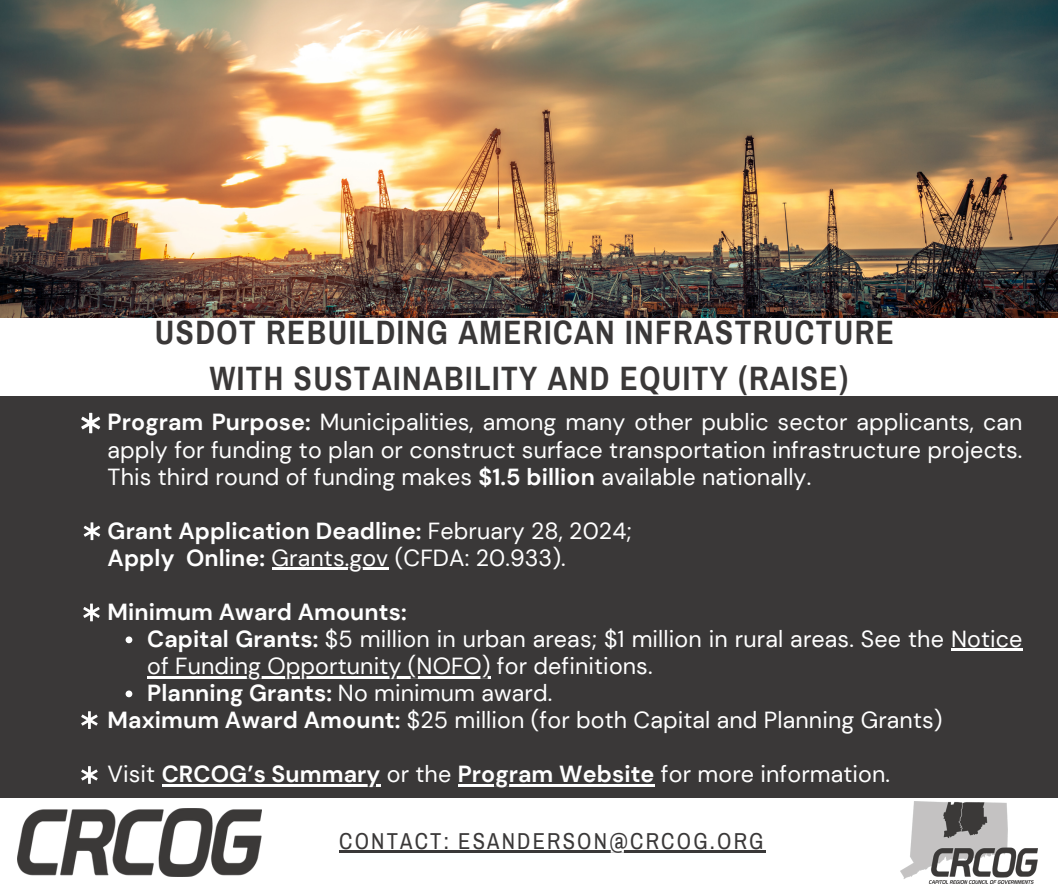
<style>
.page{position:relative;width:1058px;height:887px;background:#fff}
.page>*{position:absolute;margin:0;border:0;box-sizing:border-box;transform-origin:0 0}
.t1{font:700 33px "Archivo Narrow";letter-spacing:.045em;color:#3a3838}
.t2{font:23.25px/27px "DM Sans";letter-spacing:.005em;color:#fff;text-align:justify}
.t3{font:700 23.25px "DM Sans";letter-spacing:.005em;color:#fff}
.t4{font:22.5px "Archivo Narrow";letter-spacing:.095em;color:#3a3838}
.s1{font-weight:700}
.s2{font-weight:400}
</style>
<div class="page">
<div style="left:0;top:0;width:1058px;height:886px;background:#3a3838"></div>
<img style="left:0;top:0;width:1058px;height:327px">
<div style="left:0;top:318px;width:1057px;height:78px;background:#fff"></div>
<div style="left:0;top:798px;width:1058px;height:88px;background:#fff"></div>
<img style="left:18px;top:809px;width:243px;height:67px">
<img style="left:900px;top:801px;width:137px;height:82px">
<hr style="left:339px;top:849px;width:426px;height:3px;background:#3a3838">
<hr style="left:271px;top:568px;width:117px;height:2px;background:#fff">
<svg style="left:126px;top:636px;width:6px;height:7px"></svg>
<hr style="left:951px;top:649px;width:71px;height:2px;background:#fff">
<hr style="left:147px;top:676px;width:343px;height:2px;background:#fff">
<svg style="left:126px;top:690px;width:6px;height:7px"></svg>
<hr style="left:162px;top:784px;width:218px;height:2px;background:#fff">
<hr style="left:457px;top:784px;width:197px;height:2px;background:#fff">
<svg style="left:81px;top:413px;width:19px;height:20px"></svg>
<svg style="left:84px;top:522px;width:16px;height:18px"></svg>
<svg style="left:81px;top:711px;width:17px;height:18px"></svg>
<svg style="left:83px;top:603px;width:17px;height:18px"></svg>
<svg style="left:81px;top:766px;width:17px;height:17px"></svg>
<p class="t1" style="left:155px;top:315px;width:740px">USDOT REBUILDING AMERICAN INFRASTRUCTURE</p>
<p class="t1" style="left:210px;top:361px;width:640px">WITH SUSTAINABILITY AND EQUITY (RAISE)</p>
<p class="t2" style="left:108px;top:409px;width:916px"><span class="s1">Program Purpose:</span> Municipalities, among many other public sector applicants, can apply for funding to plan or construct surface transportation infrastructure projects.<br>This third round of funding makes <span class="s1">$1.5 billion</span> available nationally.</p>
<p class="t3" style="left:108px;top:515px;width:525px">Grant Application Deadline: <span class="s2">February 28, 2024;</span></p>
<p class="t2" style="left:108px;top:544px;width:459px"><span class="s1">Apply Online:</span> Grants.gov (CFDA: 20.933).</p>
<p class="t3" style="left:108px;top:596px;width:300px">Minimum Award Amounts:</p>
<p class="t2" style="left:147px;top:625px;width:876px"><span class="s1">Capital Grants:</span> $5 million in urban areas; $1 million in rural areas. See the Notice of Funding Opportunity (NOFO) for definitions.</p>
<p class="t3" style="left:147px;top:677px;width:406px">Planning Grants: <span class="s2">No minimum award.</span></p>
<p class="t2" style="left:108px;top:706px;width:836px"><span class="s1">Maximum Award Amount:</span> $25 million (for both Capital and Planning Grants)</p>
<p class="t2" style="left:108px;top:760px;width:784px">Visit <span class="s1">CRCOG’s Summary</span> or the <span class="s1">Program Website</span> for more information.</p>
<p class="t4" style="left:339px;top:829px;width:426px">CONTACT: ESANDERSON@CRCOG.ORG</p>
</div>
